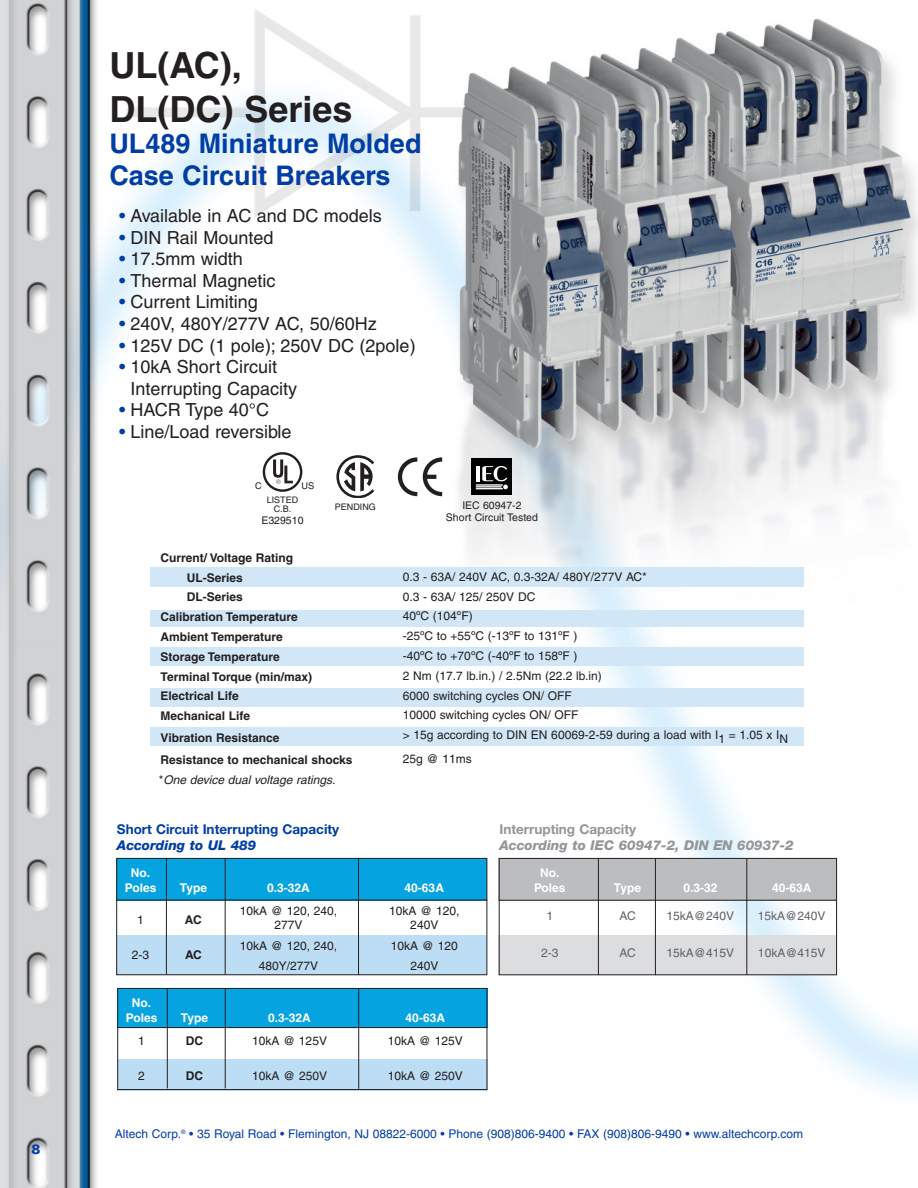
<style>
.page{position:relative;width:918px;height:1188px;background:#fff}
.page>*{position:absolute;margin:0;border:0;box-sizing:border-box;transform-origin:0 0}
.t1{font:700 36px/43.5px "Helvetica";color:#231f20}
.t2{font:700 27px/31.5px "Helvetica";color:#003da5}
.t3{font:18px/21.6px "Helvetica";color:#231f20}
.t4{font:italic 800 13.5px "Helvetica Neue";color:#939598}
.t5{font:700 13.5px "Helvetica Neue";color:#003da5}
.t6{font:700 13.5px "Helvetica Neue";color:#939598}
.t7{font:italic 800 13.5px "Helvetica Neue";color:#003da5}
.t8{font:900 13.5px "Univers";color:#003da5}
.t9{font:12px/19.8px "Helvetica";color:#231f20}
.t10{font:700 12px/21.9px "Helvetica";color:#231f20}
.t11{font:12px "Helvetica";color:#003da5}
.t12{font:700 12px/14.4px "Helvetica";color:#fff;text-align:center}
.t13{font:12px "Helvetica";color:#636366}
.t14{font:italic 12px "Helvetica";color:#231f20}
.t15{font:10.5px/12.9px "Helvetica";color:#231f20;text-align:center}
.t16{font:9.3px "Helvetica";color:#231f20}
.t17{font:9px "Helvetica";color:#231f20}
.s1{color:#003da5}
.s2{font-style:normal}
</style>
<div class="page">
<img style="left:0;top:0;width:918px;height:1188px">
<div style="left:150px;top:567px;width:654px;height:20px;background:#d1e7f7"></div>
<div style="left:150px;top:611px;width:654px;height:16px;background:#d1e7f7"></div>
<div style="left:150px;top:647px;width:654px;height:19px;background:#d1e7f7"></div>
<div style="left:150px;top:688px;width:654px;height:19px;background:#d1e7f7"></div>
<div style="left:150px;top:727px;width:654px;height:19px;background:#d1e7f7"></div>
<div style="left:263px;top:452px;width:39px;height:40px;border:2px solid #231f20;border-radius:50%"></div>
<svg style="left:273px;top:459px;width:20px;height:25px"></svg>
<svg style="left:398px;top:457px;width:44px;height:39px"></svg>
<svg style="left:425px;top:475px;width:11px;height:4px"></svg>
<div style="left:471px;top:458px;width:41px;height:37px;background:#000"></div>
<svg style="left:476px;top:466px;width:32px;height:23px"></svg>
<div style="left:116px;top:858px;width:371px;height:42px;background:#05a4e0"></div>
<div style="left:116px;top:936px;width:371px;height:39px;background:#bcddf4"></div>
<div style="left:116px;top:858px;width:371px;height:117px;border:1px solid #231f20"></div>
<hr style="left:116px;top:900px;width:371px;height:1px;background:#231f20">
<hr style="left:166px;top:858px;width:1px;height:117px;background:#231f20">
<hr style="left:225px;top:858px;width:1px;height:117px;background:#231f20">
<hr style="left:358px;top:858px;width:1px;height:117px;background:#231f20">
<div style="left:499px;top:858px;width:338px;height:42px;background:#bcbdc0"></div>
<div style="left:499px;top:935px;width:338px;height:40px;background:#dcdddf"></div>
<div style="left:499px;top:858px;width:338px;height:117px;border:1px solid #231f20"></div>
<hr style="left:499px;top:900px;width:338px;height:1px;background:#231f20">
<hr style="left:598px;top:858px;width:1px;height:117px;background:#231f20">
<hr style="left:655px;top:858px;width:1px;height:117px;background:#231f20">
<hr style="left:746px;top:858px;width:1px;height:117px;background:#231f20">
<div style="left:117px;top:988px;width:370px;height:40px;background:#05a4e0"></div>
<div style="left:117px;top:1059px;width:370px;height:31px;background:#bcddf4"></div>
<div style="left:117px;top:988px;width:370px;height:102px;border:1px solid #231f20"></div>
<hr style="left:117px;top:1027px;width:370px;height:1px;background:#231f20">
<hr style="left:167px;top:988px;width:1px;height:100px;background:#231f20">
<hr style="left:225px;top:988px;width:1px;height:100px;background:#231f20">
<hr style="left:358px;top:988px;width:1px;height:101px;background:#231f20">
<svg style="left:336px;top:455px;width:38px;height:43px"></svg>
<p class="t8" style="left:31px;top:1140px;width:11px">8</p>
<h1 class="t1" style="left:109px;top:47px;width:245px">UL(AC),<br>DL(DC) Series</h1>
<h2 class="t2" style="left:109px;top:131px;width:314px">UL489 Miniature Molded<br>Case Circuit Breakers</h2>
<h3 class="t3" style="left:119px;top:207px;width:264px"><span class="s1">•</span> Available in AC and DC models</h3>
<h3 class="t3" style="left:119px;top:228px;width:156px"><span class="s1">•</span> DIN Rail Mounted</h3>
<h3 class="t3" style="left:119px;top:250px;width:125px"><span class="s1">•</span> 17.5mm width</h3>
<h3 class="t3" style="left:119px;top:271px;width:158px"><span class="s1">•</span> Thermal Magnetic</h3>
<h3 class="t3" style="left:119px;top:293px;width:140px"><span class="s1">•</span> Current Limiting</h3>
<h3 class="t3" style="left:119px;top:315px;width:259px"><span class="s1">•</span> 240V, 480Y/277V AC, 50/60Hz</h3>
<h3 class="t3" style="left:119px;top:336px;width:298px"><span class="s1">•</span> 125V DC (1 pole); 250V DC (2pole)</h3>
<h3 class="t3" style="left:130px;top:358px;width:168px;text-indent:-11px"><span class="s1">•</span> 10kA Short Circuit<br>Interrupting Capacity</h3>
<h3 class="t3" style="left:119px;top:401px;width:151px"><span class="s1">•</span> HACR Type 40°C</h3>
<h3 class="t3" style="left:119px;top:423px;width:174px"><span class="s1">•</span> Line/Load reversible</h3>
<p class="t16" style="left:255px;top:482px;width:8px">C</p>
<p class="t16" style="left:301px;top:482px;width:14px">US</p>
<p class="t15" style="left:261px;top:515px;width:44px">E329510</p>
<p class="t17" style="left:267px;top:497px;width:33px">LISTED</p>
<p class="t17" style="left:274px;top:506px;width:19px">C.B.</p>
<p class="t17" style="left:335px;top:503px;width:43px">PENDING</p>
<p class="t15" style="left:446px;top:499px;width:94px">IEC 60947-2<br>Short Circuit Tested</p>
<p class="t10" style="left:161px;top:548px;width:134px">Current/ Voltage Rating</p>
<p class="t10" style="left:187px;top:568px;width:58px">UL-Series</p>
<p class="t10" style="left:187px;top:587px;width:58px">DL-Series</p>
<p class="t10" style="left:161px;top:607px;width:139px">Calibration Temperature</p>
<p class="t10" style="left:161px;top:627px;width:124px">Ambient Temperature</p>
<p class="t10" style="left:161px;top:647px;width:121px">Storage Temperature</p>
<p class="t10" style="left:161px;top:667px;width:153px">Terminal Torque (min/max)</p>
<p class="t10" style="left:161px;top:686px;width:80px">Electrical Life</p>
<p class="t10" style="left:161px;top:706px;width:91px">Mechanical Life</p>
<p class="t10" style="left:161px;top:728px;width:194px">Vibration Resistance<br>Resistance to mechanical shocks</p>
<p class="t14" style="left:159px;top:773px;width:178px"><span class="s2">*</span>One device dual voltage ratings.</p>
<p class="t5" style="left:117px;top:821px;width:224px">Short Circuit Interrupting Capacity</p>
<p class="t7" style="left:117px;top:837px;width:141px">According to UL 489</p>
<p class="t9" style="left:403px;top:568px;width:387px">0.3 - 63A/ 240V AC, 0.3-32A/ 480Y/277V AC*<br>0.3 - 63A/ 125/ 250V DC<br>40ºC (104ºF)<br>-25ºC to +55ºC (-13ºF to 131ºF )<br>-40ºC to +70ºC (-40ºF to 158ºF )<br>2 Nm (17.7 lb.in.) / 2.5Nm (22.2 lb.in)<br>6000 switching cycles ON/ OFF<br>10000 switching cycles ON/ OFF<br>&gt; 15g according to DIN EN 60069-2-59 during a load with I1 = 1.05 x IN</p>
<p class="t9" style="left:403px;top:750px;width:70px">25g @ 11ms</p>
<p class="t6" style="left:499px;top:821px;width:138px">Interrupting Capacity</p>
<p class="t4" style="left:499px;top:837px;width:296px">According to IEC 60947-2, DIN EN 60937-2</p>
<p class="t12" style="left:125px;top:867px;width:33px">No.<br>Poles</p>
<p class="t12" style="left:180px;top:881px;width:29px">Type</p>
<p class="t12" style="left:267px;top:881px;width:44px">0.3-32A</p>
<p class="t12" style="left:405px;top:881px;width:41px">40-63A</p>
<p class="t9" style="left:137px;top:911px;width:8px">1</p>
<p class="t10" style="left:185px;top:910px;width:18px">AC</p>
<p class="t9" style="left:132px;top:946px;width:19px">2-3</p>
<p class="t10" style="left:185px;top:945px;width:18px">AC</p>
<p class="t9" style="left:240px;top:902px;width:99px">10kA @ 120, 240,</p>
<p class="t9" style="left:389px;top:902px;width:72px">10kA @ 120,</p>
<p class="t9" style="left:275px;top:916px;width:30px">277V</p>
<p class="t9" style="left:410px;top:916px;width:30px">240V</p>
<p class="t9" style="left:240px;top:937px;width:99px">10kA @ 120, 240,</p>
<p class="t9" style="left:391px;top:937px;width:68px">10kA @ 120</p>
<p class="t9" style="left:259px;top:957px;width:61px">480Y/277V</p>
<p class="t9" style="left:410px;top:957px;width:30px">240V</p>
<p class="t12" style="left:126px;top:997px;width:33px">No.<br>Poles</p>
<p class="t12" style="left:181px;top:1011px;width:29px">Type</p>
<p class="t12" style="left:268px;top:1011px;width:44px">0.3-32A</p>
<p class="t12" style="left:406px;top:1011px;width:41px">40-63A</p>
<p class="t9" style="left:138px;top:1032px;width:8px">1</p>
<p class="t10" style="left:186px;top:1031px;width:19px">DC</p>
<p class="t9" style="left:252px;top:1032px;width:76px">10kA @ 125V</p>
<p class="t9" style="left:388px;top:1032px;width:76px">10kA @ 125V</p>
<p class="t9" style="left:138px;top:1067px;width:8px">2</p>
<p class="t10" style="left:186px;top:1065px;width:19px">DC</p>
<p class="t9" style="left:252px;top:1067px;width:76px">10kA @ 250V</p>
<p class="t9" style="left:388px;top:1067px;width:76px">10kA @ 250V</p>
<p class="t12" style="left:534px;top:867px;width:33px">No.<br>Poles</p>
<p class="t12" style="left:614px;top:881px;width:29px">Type</p>
<p class="t12" style="left:683px;top:881px;width:36px">0.3-32</p>
<p class="t12" style="left:772px;top:881px;width:41px">40-63A</p>
<p class="t13" style="left:547px;top:912px;width:8px">1</p>
<p class="t13" style="left:619px;top:912px;width:18px">AC</p>
<p class="t13" style="left:667px;top:912px;width:69px">15kA@240V</p>
<p class="t13" style="left:758px;top:912px;width:69px">15kA@240V</p>
<p class="t13" style="left:541px;top:948px;width:19px">2-3</p>
<p class="t13" style="left:619px;top:948px;width:18px">AC</p>
<p class="t13" style="left:667px;top:948px;width:69px">15kA@415V</p>
<p class="t13" style="left:758px;top:948px;width:69px">10kA@415V</p>
<p class="t11" style="left:115px;top:1129px;width:690px">Altech Corp.<sup>®</sup> • 35 Royal Road • Flemington, NJ 08822-6000 • Phone (908)806-9400 • FAX (908)806-9490 • www.altechcorp.com</p>
</div>
